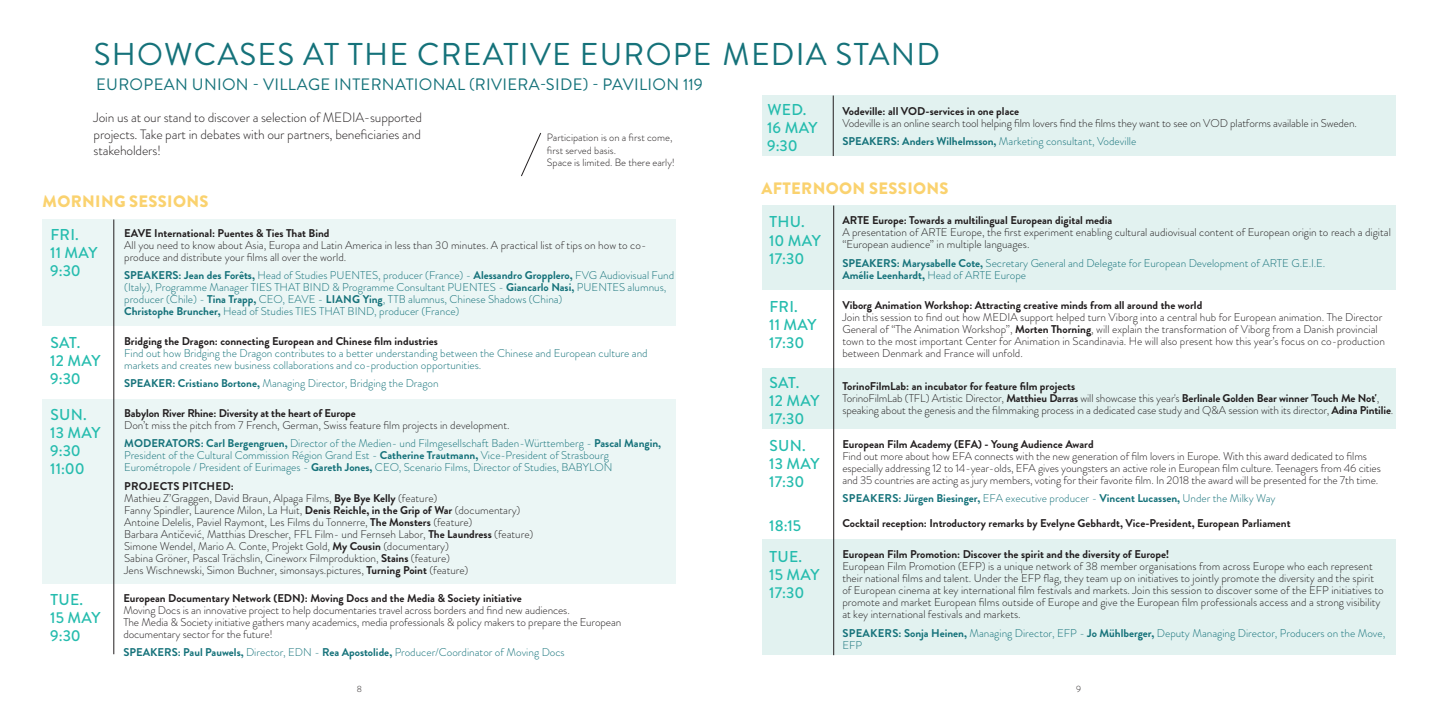
<style>
.page{position:relative;width:1438px;height:719px;background:#fff}
.page>*{position:absolute;margin:0;border:0;box-sizing:border-box;transform-origin:0 0}
.t1{font:31.5px "Brandon Grotesque";letter-spacing:.04em;color:#15727a}
.t2{font:16.5px "Brandon Grotesque";letter-spacing:.02em;color:#15727a}
.t3{font:900 16.5px "Brandon Grotesque";letter-spacing:.02em;color:#fad26f}
.t4{font:500 15.75px/18px "Brandon Grotesque";color:#25bcae}
.t5{font:300 13.5px/16.5px "Brandon Grotesque";letter-spacing:-.01em;color:#231f20;text-align:justify}
.t6{font:300 11.25px/12px "Brandon Grotesque";color:#231f20}
.t7{font:300 11.25px/12px "Brandon Grotesque";color:#15727a}
.t8{font:700 11.25px "Brandon Grotesque";color:#231f20}
.t9{font:700 11.25px "Brandon Grotesque";color:#15727a}
.t10{font:300 10.5px/12.6px "Brandon Grotesque";color:#231f20}
.t11{font:300 9px "Brandon Grotesque";color:#231f20}
.s1{font-weight:700;color:#15727a}
.s2{color:#15727a}
.s3{font-weight:700}
.s4{font-weight:300}
</style>
<div class="page">
<div style="left:43px;top:219px;width:633px;height:107px;background:#ebf6f5"></div>
<div style="left:761px;top:95px;width:634px;height:61px;background:#e2f2f0"></div>
<div style="left:761px;top:205px;width:634px;height:85px;background:#e2f2f0"></div>
<div style="left:761px;top:368px;width:634px;height:61px;background:#e2f2f0"></div>
<div style="left:761px;top:539px;width:634px;height:116px;background:#e2f2f0"></div>
<div style="left:43px;top:399px;width:633px;height:185px;background:#ebf6f5"></div>
<hr style="left:113px;top:219px;width:1px;height:435px;background:#231f20">
<hr style="left:833px;top:95px;width:1px;height:61px;background:#231f20">
<hr style="left:833px;top:205px;width:1px;height:450px;background:#231f20">
<svg style="left:521px;top:132px;width:20px;height:45px"></svg>
<h1 class="t1" style="left:94px;top:32px;width:847px">SHOWCASES AT THE CREATIVE EUROPE MEDIA STAND</h1>
<h2 class="t2" style="left:96px;top:73px;width:608px">EUROPEAN UNION - VILLAGE INTERNATIONAL (RIVIERA-SIDE) - PAVILION 119</h2>
<p class="t5" style="left:94px;top:109px;width:330px">Join us at our stand to discover a selection of MEDIA-supported projects. Take part in debates with our partners, beneficiaries and stakeholders!</p>
<h2 class="t3" style="left:43px;top:189px;width:167px">MORNING SESSIONS</h2>
<h3 class="t4" style="left:767px;top:100px;width:52px">WED.<br>16 MAY<br>9:30</h3>
<p class="t8" style="left:842px;top:103px;width:178px">Vodeville: all VOD-services in one place</p>
<p class="t6" style="left:842px;top:114px;width:516px;line-height:18.5px">Vodeville is an online search tool helping film lovers find the films they want to see on VOD platforms available in Sweden.<br><span class="s1">SPEAKERS: Anders Wilhelmsson,</span> <span class="s2">Marketing consultant, Vodeville</span></p>
<p class="t10" style="left:547px;top:131px;width:130px">Participation is on a first come, first served basis.<br>Space is limited. Be there early!</p>
<h2 class="t3" style="left:761px;top:176px;width:188px">AFTERNOON SESSIONS</h2>
<h3 class="t4" style="left:50px;top:225px;width:49px">FRI.<br>11 MAY<br>9:30</h3>
<p class="t8" style="left:124px;top:225px;width:207px">EAVE International: Puentes &amp; Ties That Bind</p>
<p class="t6" style="left:124px;top:239px;width:523px">All you need to know about Asia, Europa and Latin America in less than 30 minutes. A practical list of tips on how to co&shy;produce and distribute your films all over the world.</p>
<p class="t7" style="left:124px;top:269px;width:551px"><span class="s3">SPEAKERS: Jean des Forêts,</span> Head of Studies PUENTES, producer (France) - <span class="s3">Alessandro Gropplero,</span> FVG Audiovisual Fund (Italy), Programme Manager TIES THAT BIND &amp; Programme Consultant PUENTES - <span class="s3">Giancarlo Nasi,</span> PUENTES alumnus, producer (Chile) - <span class="s3">Tina Trapp,</span> CEO, EAVE - <span class="s3">LIANG Ying</span>, TTB alumnus, Chinese Shadows (China)<br><span class="s3">Christophe Bruncher,</span> Head of Studies TIES THAT BIND, producer (France)</p>
<h3 class="t4" style="left:50px;top:333px;width:52px">SAT.<br>12 MAY<br>9:30</h3>
<p class="t8" style="left:124px;top:333px;width:315px">Bridging the Dragon: connecting European and Chinese film industries</p>
<p class="t7" style="left:124px;top:347px;width:525px">Find out how Bridging the Dragon contributes to a better understanding between the Chinese and European culture and markets and creates new business collaborations and co-production opportunities.</p>
<p class="t7" style="left:124px;top:377px;width:316px"><span class="s3">SPEAKER: Cristiano Bortone,</span> Managing Director, Bridging the Dragon</p>
<h3 class="t4" style="left:50px;top:406px;width:52px">SUN.<br>13 MAY<br>9:30<br>11:00</h3>
<p class="t8" style="left:124px;top:405px;width:233px">Babylon River Rhine: Diversity at the heart of Europe</p>
<p class="t6" style="left:124px;top:416px;width:538px;line-height:18.5px">Don’t miss the pitch from 7 French, German, Swiss feature film projects in development.<br><span class="s1">MODERATORS: Carl Bergengruen,</span> <span class="s2">Director of the Medien- und Filmgesellschaft Baden-Württemberg -</span> <span class="s1">Pascal Mangin,</span></p>
<p class="t7" style="left:124px;top:449px;width:490px">President of the Cultural Commission Région Grand Est - <span class="s3">Catherine Trautmann,</span> Vice-President of Strasbourg<br>Eurométropole / President of Eurimages - <span class="s3">Gareth Jones,</span> CEO, Scenario Films, Director of Studies, BABYLON</p>
<p class="t6" style="left:124px;top:480px;width:410px"><span class="s3">PROJECTS PITCHED:<br></span>Mathieu Z’Graggen, David Braun, Alpaga Films, <span class="s3">Bye Bye Kelly</span> (feature)<br>Fanny Spindler, Laurence Milon, La Huit, <span class="s3">Denis Reichle, in the Grip of War</span> (documentary)<br>Antoine Delelis, Paviel Raymont, Les Films du Tonnerre, <span class="s3">The Monsters</span> (feature)<br>Barbara Antičević, Matthias Drescher, FFL Film- und Fernseh Labor, <span class="s3">The Laundress</span> (feature)<br>Simone Wendel, Mario A. Conte, Projekt Gold, <span class="s3">My Cousin</span> (documentary)<br>Sabina Gröner, Pascal Trächslin, Cineworx Filmproduktion, <span class="s3">Stains</span> (feature)<br>Jens Wischnewski, Simon Buchner, simonsays.pictures, <span class="s3">Turning Point</span> (feature)</p>
<h3 class="t4" style="left:50px;top:590px;width:52px">TUE.<br>15 MAY<br>9:30</h3>
<p class="t8" style="left:123px;top:590px;width:400px">European Documentary Network (EDN): Moving Docs and the Media &amp; Society initiative</p>
<p class="t6" style="left:123px;top:604px;width:499px">Moving Docs is an innovative project to help documentaries travel across borders and find new audiences.<br>The Media &amp; Society initiative gathers many academics, media professionals &amp; policy makers to prepare the European documentary sector for the future!</p>
<p class="t7" style="left:123px;top:646px;width:443px"><span class="s3">SPEAKERS: Paul Pauwels,</span> Director, EDN - <span class="s3">Rea Apostolide,</span> Producer/Coordinator of Moving Docs</p>
<h3 class="t4" style="left:769px;top:213px;width:53px">THU.<br>10 MAY<br>17:30</h3>
<p class="t8" style="left:842px;top:212px;width:271px">ARTE Europe: Towards a multilingual European digital media</p>
<p class="t6" style="left:842px;top:226px;width:550px">A presentation of ARTE Europe, the first experiment enabling cultural audiovisual content of European origin to reach a digital “European audience” in multiple languages.</p>
<p class="t7" style="left:842px;top:257px;width:484px"><span class="s3">SPEAKERS: Marysabelle Cote,</span> Secretary General and Delegate for European Development of ARTE G.E.I.E.<br><span class="s3">Amélie Leenhardt,</span> Head of ARTE Europe</p>
<h3 class="t4" style="left:769px;top:298px;width:49px">FRI.<br>11 MAY<br>17:30</h3>
<p class="t8" style="left:842px;top:297px;width:361px">Viborg Animation Workshop: Attracting creative minds from all around the world</p>
<p class="t6" style="left:842px;top:311px;width:544px">Join this session to find out how MEDIA support helped turn Viborg into a central hub for European animation. The Director General of “The Animation Workshop”, <span class="s3">Morten Thorning</span>, will explain the transformation of Viborg from a Danish provincial town to the most important Center for Animation in Scandinavia. He will also present how this year’s focus on co-production between Denmark and France will unfold.</p>
<h3 class="t4" style="left:769px;top:374px;width:52px">SAT.<br>12 MAY<br>17:30</h3>
<p class="t6" style="left:842px;top:380px;width:552px"><span class="s3">TorinoFilmLab: an incubator for feature film projects<br></span>TorinoFilmLab (TFL) Artistic Director, <span class="s3">Matthieu Darras</span> will showcase this year's <span class="s3">Berlinale Golden Bear winner 'Touch Me Not'</span>, speaking about the genesis and the filmmaking process in a dedicated case study and Q&amp;A session with its director, <span class="s3">Adina Pintilie</span>.</p>
<h3 class="t4" style="left:769px;top:437px;width:52px">SUN.<br>13 MAY<br>17:30</h3>
<h3 class="t4" style="left:769px;top:516px;width:33px">18:15</h3>
<p class="t8" style="left:842px;top:436px;width:253px">European Film Academy (EFA) - Young Audience Award</p>
<p class="t6" style="left:842px;top:450px;width:540px">Find out more about how EFA connects with the new generation of film lovers in Europe. With this award dedicated to films especially addressing 12 to 14-year-olds, EFA gives youngsters an active role in European film culture. Teenagers from 46 cities and 35 countries are acting as jury members, voting for their favorite film. In 2018 the award will be presented for the 7th time.</p>
<p class="t9" style="left:842px;top:490px;width:434px">SPEAKERS: Jürgen Biesinger, <span class="s4">EFA executive producer -</span> Vincent Lucassen, <span class="s4">Under the Milky Way</span></p>
<p class="t8" style="left:842px;top:515px;width:449px">Cocktail reception: Introductory remarks by Evelyne Gebhardt, Vice-President, European Parliament</p>
<h3 class="t4" style="left:769px;top:547px;width:52px">TUE.<br>15 MAY<br>17:30</h3>
<p class="t8" style="left:842px;top:546px;width:328px">European Film Promotion: Discover the spirit and the diversity of Europe!</p>
<p class="t6" style="left:842px;top:560px;width:543px">European Film Promotion (EFP) is a unique network of 38 member organisations from across Europe who each represent their national films and talent. Under the EFP flag, they team up on initiatives to jointly promote the diversity and the spirit of European cinema at key international film festivals and markets. Join this session to discover some of the EFP initiatives to promote and market European films outside of Europe and give the European film professionals access and a strong visibility at key international festivals and markets.</p>
<p class="t7" style="left:842px;top:627px;width:544px"><span class="s3">SPEAKERS: Sonja Heinen,</span> Managing Director, EFP - <span class="s3">Jo Mühlberger,</span> Deputy Managing Director, Producers on the Move,<br>EFP</p>
<p class="t11" style="left:357px;top:683px;width:7px">8</p>
<p class="t11" style="left:1075px;top:683px;width:6px">9</p>
</div>
